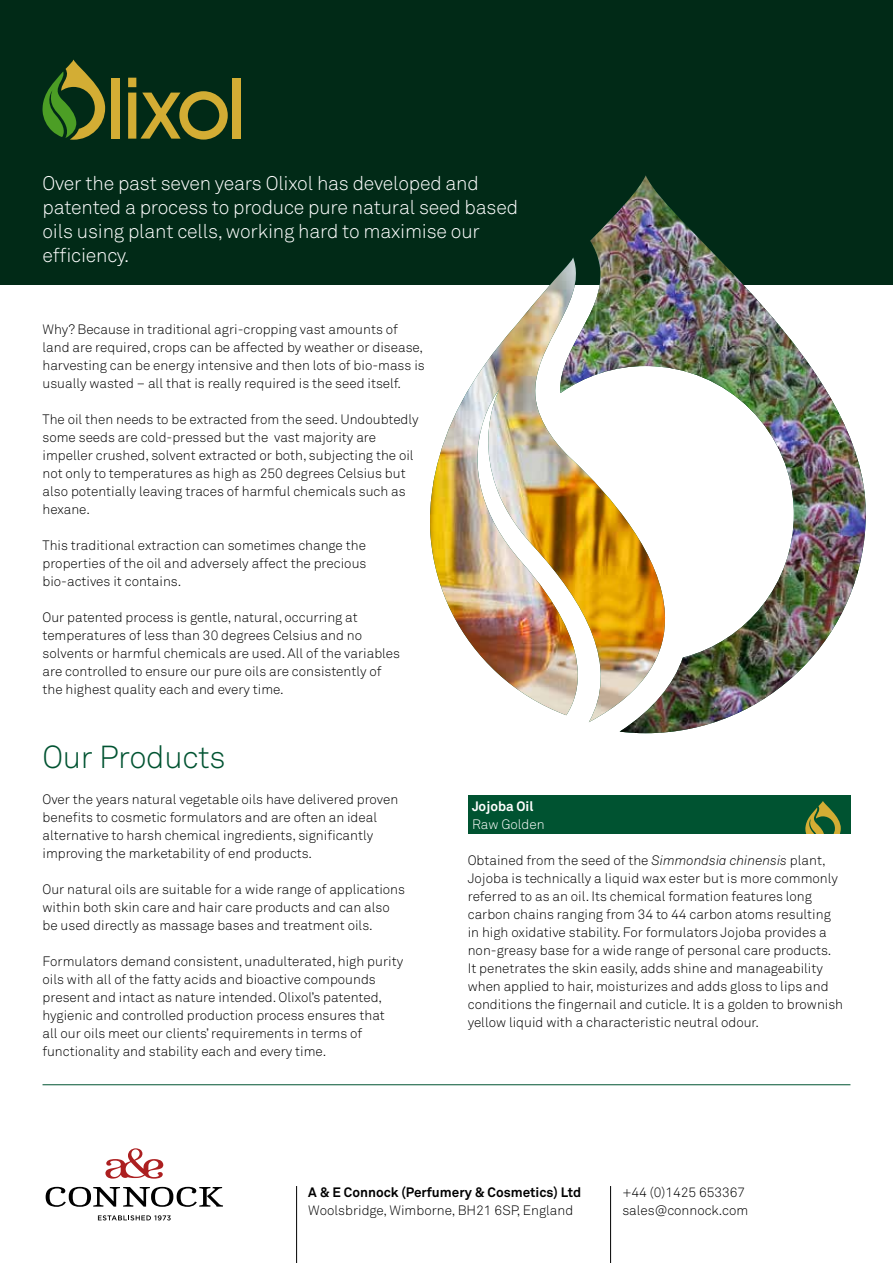
<style>
.page{position:relative;width:893px;height:1263px;background:#fff}
.page>*{position:absolute;margin:0;border:0;box-sizing:border-box;transform-origin:0 0}
.t1{font:300 31.5px "Akkurat Std";letter-spacing:-.01em;color:#005331}
.t2{font:300 19.5px/24px "Akkurat Std";letter-spacing:-.01em;color:#fff}
.t3{font:300 13.5px/18px "Akkurat Std";color:#000}
.t4{font:700 13.5px "Akkurat Std";color:#000}
.t5{font:700 13.5px "Akkurat Std";color:#fff}
.t6{font:300 13.5px "Akkurat Std";color:#fff}
.s1{font-style:italic}
</style>
<div class="page">
<div style="left:0;top:0;width:893px;height:285px;background:#012a17"></div>
<div style="left:112px;top:78px;width:8px;height:61px;background:#d3ad34"></div>
<div style="left:233px;top:78px;width:8px;height:61px;background:#d3ad34"></div>
<svg style="left:128px;top:78px;width:100px;height:62px"></svg>
<svg style="left:42px;top:60px;width:63px;height:80px"></svg>
<div style="left:468px;top:795px;width:382px;height:39px;background:#005331"></div>
<svg style="left:805px;top:801px;width:36px;height:33px"></svg>
<img style="left:590px;top:175px;width:276px;height:558px">
<img style="left:430px;top:257px;width:237px;height:465px">
<svg style="left:46px;top:1187px;width:177px;height:20px"></svg>
<svg style="left:105px;top:1148px;width:58px;height:31px"></svg>
<svg style="left:98px;top:1215px;width:73px;height:5px"></svg>
<hr style="left:43px;top:1084px;width:807px;height:1px;background:#005331">
<hr style="left:296px;top:1186px;width:1px;height:77px;background:#000">
<hr style="left:610px;top:1186px;width:1px;height:77px;background:#000">
<h2 class="t2" style="left:43px;top:171px;width:477px">Over the past seven years Olixol has developed and patented a process to produce pure natural seed based oils using plant cells, working hard to maximise our efficiency.</h2>
<p class="t3" style="left:43px;top:320px;width:384px">Why? Because in traditional agri-cropping vast amounts of land are required, crops can be affected by weather or disease, harvesting can be energy intensive and then lots of bio-mass is usually wasted – all that is really required is the seed itself.</p>
<p class="t3" style="left:43px;top:410px;width:378px">The oil then needs to be extracted from the seed. Undoubtedly some seeds are cold-pressed but the vast majority are impeller crushed, solvent extracted or both, subjecting the oil not only to temperatures as high as 250 degrees Celsius but also potentially leaving traces of harmful chemicals such as hexane.</p>
<p class="t3" style="left:43px;top:536px;width:325px;text-align:justify">This traditional extraction can sometimes change the properties of the oil and adversely affect the precious bio-actives it contains.</p>
<p class="t3" style="left:43px;top:608px;width:359px">Our patented process is gentle, natural, occurring at temperatures of less than 30 degrees Celsius and no solvents or harmful chemicals are used. All of the variables are controlled to ensure our pure oils are consistently of the highest quality each and every time.</p>
<h1 class="t1" style="left:43px;top:738px;width:185px">Our Products</h1>
<p class="t3" style="left:43px;top:790px;width:357px">Over the years natural vegetable oils have delivered proven benefits to cosmetic formulators and are often an ideal alternative to harsh chemical ingredients, significantly improving the marketability of end products.</p>
<p class="t3" style="left:43px;top:880px;width:364px">Our natural oils are suitable for a wide range of applications within both skin care and hair care products and can also be used directly as massage bases and treatment oils.</p>
<p class="t3" style="left:43px;top:952px;width:362px">Formulators demand consistent, unadulterated, high purity oils with all of the fatty acids and bioactive compounds present and intact as nature intended. Olixol’s patented, hygienic and controlled production process ensures that all our oils meet our clients’ requirements in terms of functionality and stability each and every time.</p>
<p class="t5" style="left:472px;top:798px;width:63px">Jojoba Oil</p>
<p class="t6" style="left:472px;top:817px;width:74px">Raw Golden</p>
<p class="t3" style="left:468px;top:852px;width:377px">Obtained from the seed of the <span class="s1">Simmondsia chinensis</span> plant, Jojoba is technically a liquid wax ester but is more commonly referred to as an oil. Its chemical formation features long carbon chains ranging from 34 to 44 carbon atoms resulting in high oxidative stability. For formulators Jojoba provides a non-greasy base for a wide range of personal care products.<br>It penetrates the skin easily, adds shine and manageability when applied to hair, moisturizes and adds gloss to lips and conditions the fingernail and cuticle. It is a golden to brownish yellow liquid with a characteristic neutral odour.</p>
<p class="t4" style="left:308px;top:1183px;width:274px">A &amp; E Connock (Perfumery &amp; Cosmetics) Ltd</p>
<p class="t3" style="left:308px;top:1201px;width:266px">Woolsbridge, Wimborne, BH21 6SP, England</p>
<p class="t3" style="left:622px;top:1183px;width:127px">+44 (0)1425 653367 sales@connock.com</p>
</div>
